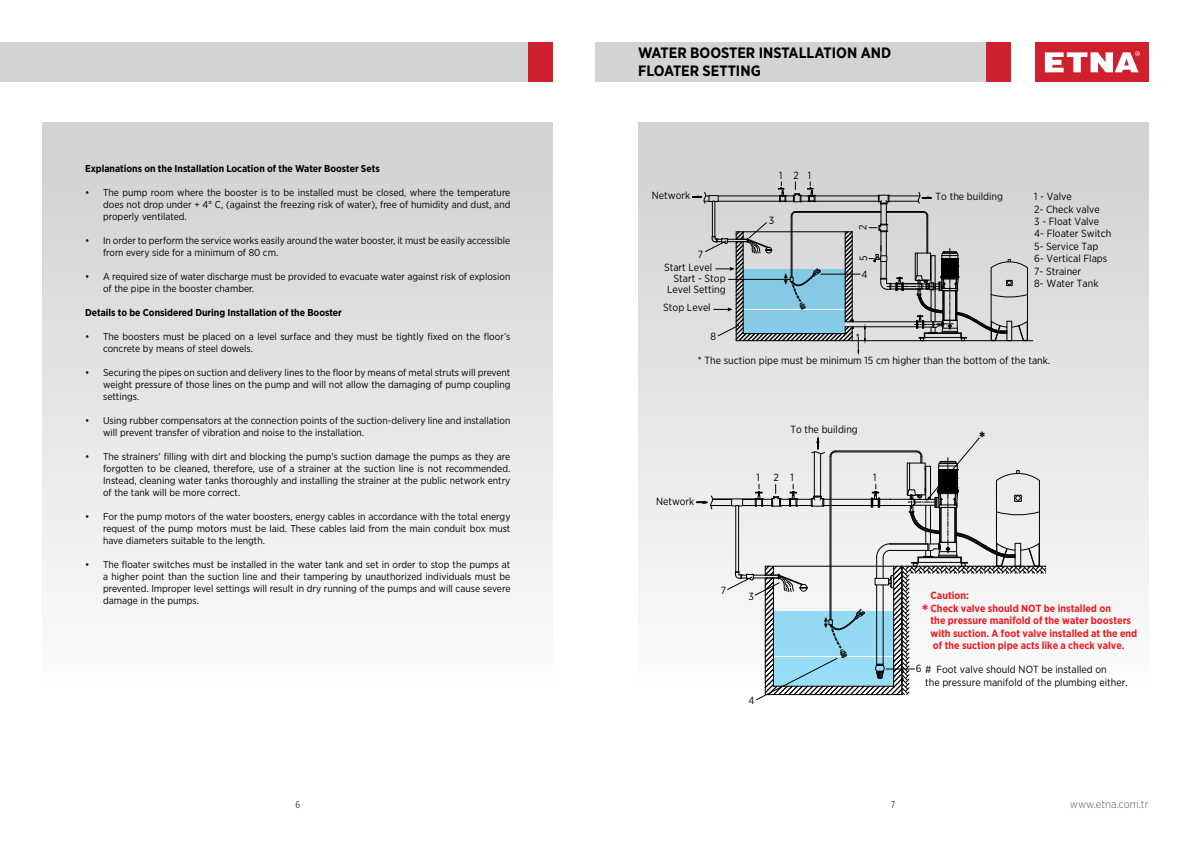
<style>
.page{position:relative;width:1191px;height:842px;background:#fff}
.page>*{position:absolute;margin:0;border:0;box-sizing:border-box;transform-origin:0 0}
.t1{font:700 15px/18px "Gotham Narrow";color:#000}
.t2{font:300 11px "Gotham Narrow";color:#58595b}
.t3{font:10.4px/12.5px "Gotham Narrow";color:#000}
.t4{font:700 10.4px/12.5px "Gotham Narrow";color:#ed1d24}
.t5{font:10px/12px "Gotham Narrow";color:#000;text-align:justify}
.t6{font:700 10px "Gotham Narrow";color:#000}
.t7{font:10px "Gotham X Narrow";color:#414042}
</style>
<div class="page">
<div style="left:595px;top:43px;width:391px;height:39px;background:#d1d3d4"></div>
<div style="left:986px;top:43px;width:25px;height:39px;background:#cf202e"></div>
<div style="left:0;top:43px;width:529px;height:39px;background:#d1d3d4"></div>
<div style="left:529px;top:43px;width:24px;height:39px;background:#cf202e"></div>
<div style="left:1035px;top:43px;width:113px;height:39px;background:#cf202e"></div>
<svg style="left:1044px;top:51px;width:96px;height:21px"></svg>
<div style="left:638px;top:122px;width:510px;height:677px;background:linear-gradient(to bottom,#ced0d2,#fff)"></div>
<div style="left:43px;top:122px;width:510px;height:677px;background:linear-gradient(to bottom,#ced0d2,#fff)"></div>
<hr style="left:736px;top:340px;width:297px;height:1px;background:#000">
<svg style="left:692px;top:182px;width:336px;height:174px;background:#bac2c6"></svg>
<svg style="left:696px;top:425px;width:350px;height:275px"></svg>
<p class="t6" style="left:85px;top:162px;width:296px">Explanations on the Installation Location of the Water Booster Sets</p>
<p class="t5" style="left:103px;top:187px;width:409px;text-indent:-18px">• The pump room where the booster is to be installed must be closed, where the temperature does not drop under + 4° C, (against the freezing risk of water), free of humidity and dust, and properly ventilated.</p>
<p class="t5" style="left:103px;top:235px;width:409px;text-indent:-18px">• In order to perform the service works easily around the water booster, it must be easily accessible from every side for a minimum of 80 cm.</p>
<p class="t5" style="left:103px;top:271px;width:409px;text-indent:-18px">• A required size of water discharge must be provided to evacuate water against risk of explosion of the pipe in the booster chamber.</p>
<p class="t6" style="left:85px;top:306px;width:258px">Details to be Considered During Installation of the Booster</p>
<p class="t5" style="left:103px;top:331px;width:409px;text-indent:-18px">• The boosters must be placed on a level surface and they must be tightly fixed on the floor’s concrete by means of steel dowels.</p>
<p class="t5" style="left:103px;top:367px;width:409px;text-indent:-18px">• Securing the pipes on suction and delivery lines to the floor by means of metal struts will prevent weight pressure of those lines on the pump and will not allow the damaging of pump coupling settings.</p>
<p class="t5" style="left:103px;top:415px;width:409px;text-indent:-18px">• Using rubber compensators at the connection points of the suction-delivery line and installation will prevent transfer of vibration and noise to the installation.</p>
<p class="t5" style="left:103px;top:451px;width:409px;text-indent:-18px">• The strainers' filling with dirt and blocking the pump's suction damage the pumps as they are forgotten to be cleaned, therefore, use of a strainer at the suction line is not recommended.<br>Instead, cleaning water tanks thoroughly and installing the strainer at the public network entry of the tank will be more correct.</p>
<p class="t5" style="left:103px;top:511px;width:409px;text-indent:-18px">• For the pump motors of the water boosters, energy cables in accordance with the total energy request of the pump motors must be laid. These cables laid from the main conduit box must have diameters suitable to the length.</p>
<p class="t5" style="left:103px;top:559px;width:409px;text-indent:-18px">• The floater switches must be installed in the water tank and set in order to stop the pumps at a higher point than the suction line and their tampering by unauthorized individuals must be prevented. Improper level settings will result in dry running of the pumps and will cause severe damage in the pumps.</p>
<h1 class="t1" style="left:638px;top:44px;width:255px">WATER BOOSTER INSTALLATION AND<br>FLOATER SETTING</h1>
<p class="t3" style="left:652px;top:189px;width:40px">Network</p>
<p class="t3" style="left:697px;top:248px;width:7px">7</p>
<p class="t3" style="left:664px;top:261px;width:50px">Start Level</p>
<p class="t3" style="left:663px;top:301px;width:49px">Stop Level</p>
<p class="t3" style="left:667px;top:273px;width:60px;line-height:10.9px;text-align:right">Start - Stop<br>Level Setting</p>
<p class="t3" style="left:710px;top:330px;width:7px">8</p>
<p class="t3" style="left:779px;top:169px;width:34px">121</p>
<p class="t3" style="left:768px;top:214px;width:7px">3</p>
<p class="t3" style="left:856px;top:230px;width:7px;rotate:-90deg">2</p>
<p class="t3" style="left:857px;top:261px;width:7px;rotate:-90deg">5</p>
<p class="t3" style="left:861px;top:267px;width:7px">4</p>
<p class="t3" style="left:856px;top:331px;width:6px">*</p>
<p class="t3" style="left:935px;top:190px;width:69px">To the building</p>
<p class="t3" style="left:1034px;top:190px;width:78px">1 - Valve<br>2- Check valve<br>3 - Float Valve<br>4- Floater Switch<br>5- Service Tap<br>6- Vertical Flaps<br>7- Strainer<br>8- Water Tank</p>
<p class="t3" style="left:698px;top:353px;width:354px">* The suction pipe must be minimum 15 cm higher than the bottom of the tank.</p>
<p class="t3" style="left:656px;top:494px;width:40px">Network</p>
<p class="t3" style="left:790px;top:423px;width:69px">To the building</p>
<p class="t3" style="left:756px;top:471px;width:5px">1</p>
<p class="t3" style="left:773px;top:471px;width:22px">2 1</p>
<p class="t3" style="left:873px;top:471px;width:5px">1</p>
<p class="t3" style="left:721px;top:584px;width:7px">7</p>
<p class="t3" style="left:748px;top:590px;width:7px">3</p>
<p class="t3" style="left:748px;top:694px;width:7px">4</p>
<p class="t4" style="left:930px;top:589px;width:208px">Caution:<br>Check valve should NOT be installed on<br>the pressure manifold of the water boosters with suction. A foot valve installed at the end of the suction pipe acts like a check valve.</p>
<p class="t3" style="left:925px;top:663px;width:204px"># Foot valve should NOT be installed on<br>the pressure manifold of the plumbing either.</p>
<p class="t3" style="left:916px;top:662px;width:7px">6</p>
<p class="t7" style="left:295px;top:798px;width:6px">6</p>
<p class="t7" style="left:891px;top:798px;width:6px">7</p>
<p class="t2" style="left:1070px;top:797px;width:80px">www.etna.com.tr</p>
</div>
